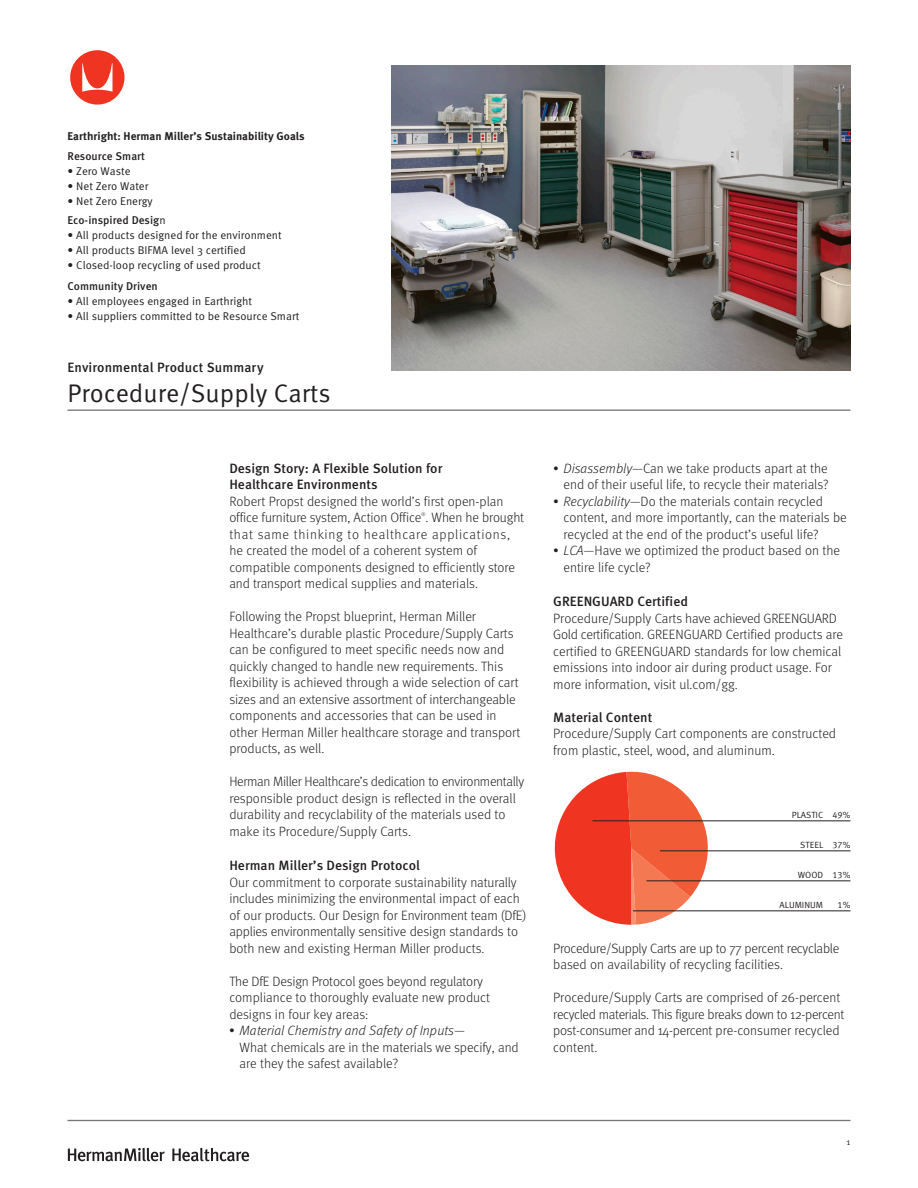
<style>
.page{position:relative;width:918px;height:1188px;background:#fff}
.page>*{position:absolute;margin:0;border:0;box-sizing:border-box;transform-origin:0 0}
.t1{font:72px "Herman Miller Logo";color:#ef3522}
.t2{font:25.5px "Meta OT Norm";color:#231f20}
.Body{font:300 13.5px/16.5px "Meta OT";color:#231f20}
.Bullets{font:300 13.5px/16.5px "Meta OT";color:#231f20}
.Body-2{font:300 13.5px/16.5px "Meta OT";letter-spacing:-.02em;color:#231f20}
.Body-3{font:500 13.5px/16.5px "Meta OT";color:#231f20}
.HolisticProcessState{font:11.25px "Meta OT Norm";color:#231f20}
.HolisticProcessState-2{font:500 11.25px "Meta OT";color:#231f20}
.t3{font:700 11.25px "Meta OT";color:#231f20}
.PieChartCaptions{font:9px "Meta OT Norm";color:#231f20}
.Body-4{font:300 5.25px "Meta OT";color:#231f20}
.s1{font-family:"Meta OT Norm";font-weight:400}
.s2{font-style:italic}
</style>
<div class="page">
<hr style="left:68px;top:1120px;width:782px;height:1px;background:#76787b">
<hr style="left:68px;top:410px;width:782px;height:1px;background:#76787b">
<svg style="left:68px;top:1148px;width:181px;height:13px"></svg>
<img style="left:392px;top:66px;width:458px;height:305px">
<svg style="left:554px;top:771px;width:155px;height:154px"></svg>
<hr style="left:592px;top:821px;width:258px;height:1px;background:#231f20">
<hr style="left:660px;top:851px;width:190px;height:1px;background:#231f20">
<hr style="left:646px;top:881px;width:204px;height:1px;background:#231f20">
<hr style="left:633px;top:911px;width:217px;height:1px;background:#231f20">
<p class="t1" style="left:68px;top:50px;width:61px">Y</p>
<p class="t3" style="left:68px;top:129px;width:239px">Earthright: Herman Miller’s Sustainability Goals</p>
<p class="HolisticProcessState-2" style="left:68px;top:149px;width:79px">Resource Smart</p>
<p class="HolisticProcessState" style="left:68px;top:164px;width:65px">• Zero Waste</p>
<p class="HolisticProcessState" style="left:68px;top:179px;width:82px">• Net Zero Water</p>
<p class="HolisticProcessState" style="left:68px;top:194px;width:87px">• Net Zero Energy</p>
<p class="HolisticProcessState-2" style="left:68px;top:213px;width:100px">Eco-inspired Desig<span class="s1">n</span></p>
<p class="HolisticProcessState" style="left:68px;top:229px;width:216px">• All products designed for the environment</p>
<p class="HolisticProcessState" style="left:68px;top:244px;width:180px">• All products BIFMA level 3 certified</p>
<p class="HolisticProcessState" style="left:68px;top:259px;width:195px">• Closed-loop recycling of used product</p>
<p class="HolisticProcessState-2" style="left:68px;top:279px;width:92px">Community Driven</p>
<p class="HolisticProcessState" style="left:68px;top:295px;width:186px">• All employees engaged in Earthright</p>
<p class="HolisticProcessState" style="left:68px;top:310px;width:233px">• All suppliers committed to be Resource Smart</p>
<p class="Body-3" style="left:68px;top:359px;width:198px">Environmental Product Summary</p>
<p class="t2" style="left:68px;top:377px;width:265px">Procedure/Supply Carts</p>
<p class="Body-3" style="left:229px;top:460px;width:215px">Design Story: A Flexible Solution for<br>Healthcare Environments</p>
<p class="Body" style="left:229px;top:493px;width:296px">Robert Propst designed the world’s first open-plan office furniture system, Action Office . When he brought</p>
<p class="Body-4" style="left:421px;top:511px;width:6px">®</p>
<p class="Body" style="left:229px;top:526px;width:287px">that same thinking to healthcare applications, he created the model of a coherent system of compatible components designed to efficiently store and transport medical supplies and materials.</p>
<p class="Body" style="left:229px;top:609px;width:292px">Following the Propst blueprint, Herman Miller Healthcare’s durable plastic Procedure/Supply Carts can be configured to meet specific needs now and quickly changed to handle new requirements. This flexibility is achieved through a wide selection of cart sizes and an extensive assortment of interchangeable components and accessories that can be used in other Herman Miller healthcare storage and transport products, as well.</p>
<p class="Body" style="left:229px;top:774px;width:296px">Herman Miller Healthcare’s dedication to environmentally responsible product design is reflected in the overall durability and recyclability of the materials used to make its Procedure/Supply Carts.</p>
<p class="Body-3" style="left:229px;top:858px;width:192px">Herman Miller’s Design Protocol</p>
<p class="Body" style="left:229px;top:874px;width:299px">Our commitment to corporate sustainability naturally includes minimizing the environmental impact of each of our products. Our Design for Environment team (DfE) applies environmentally sensitive design standards to both new and existing Herman Miller products.</p>
<p class="Body" style="left:229px;top:973px;width:262px">The DfE Design Protocol goes beyond regulatory compliance to thoroughly evaluate new product designs in four key areas:</p>
<p class="Bullets" style="left:240px;top:1023px;width:281px;text-indent:-10px">• <span class="s2">Material Chemistry and Safety of Inputs</span>—<br>What chemicals are in the materials we specify, and are they the safest available?</p>
<p class="Bullets" style="left:553px;top:460px;width:277px;text-align:right">• <span class="s2">Disassembly</span>—Can we take products apart at the end of their useful life, to recycle their materials?</p>
<p class="Bullets" style="left:564px;top:493px;width:285px;text-indent:-10px">• <span class="s2">Recyclability</span>—Do the materials contain recycled content, and more importantly, can the materials be recycled at the end of the product’s useful life?</p>
<p class="Bullets" style="left:564px;top:543px;width:278px;text-indent:-10px">• <span class="s2">LCA</span>—Have we optimized the product based on the entire life cycle?</p>
<p class="Body-3" style="left:553px;top:594px;width:136px">GREENGUARD Certified</p>
<p class="Body" style="left:553px;top:610px;width:291px">Procedure/Supply Carts have achieved GREENGUARD Gold certification. GREENGUARD Certified products are certified to GREENGUARD standards for low chemical emissions into indoor air during product usage. For more information, visit ul.com/gg.</p>
<p class="Body-3" style="left:553px;top:709px;width:101px">Material Content</p>
<p class="Body" style="left:553px;top:726px;width:284px">Procedure/Supply Cart components are constructed from plastic, steel, wood, and aluminum.</p>
<p class="PieChartCaptions" style="left:792px;top:810px;width:60px">PLASTIC 49%</p>
<p class="PieChartCaptions" style="left:800px;top:840px;width:52px">STEEL 37%</p>
<p class="PieChartCaptions" style="left:798px;top:870px;width:54px">WOOD 13%</p>
<p class="PieChartCaptions" style="left:780px;top:900px;width:45px">ALUMINUM</p>
<p class="PieChartCaptions" style="left:838px;top:900px;width:14px">1%</p>
<p class="Body-2" style="left:553px;top:940px;width:288px">Procedure/Supply Carts are up to 77 percent recyclable based on availability of recycling facilities.</p>
<p class="Body-2" style="left:553px;top:990px;width:293px">Procedure/Supply Carts are comprised of 26-percent recycled materials. This figure breaks down to 12-percent post-consumer and 14-percent pre-consumer recycled content.</p>
<p class="PieChartCaptions" style="left:847px;top:1136px;width:5px">1</p>
</div>
